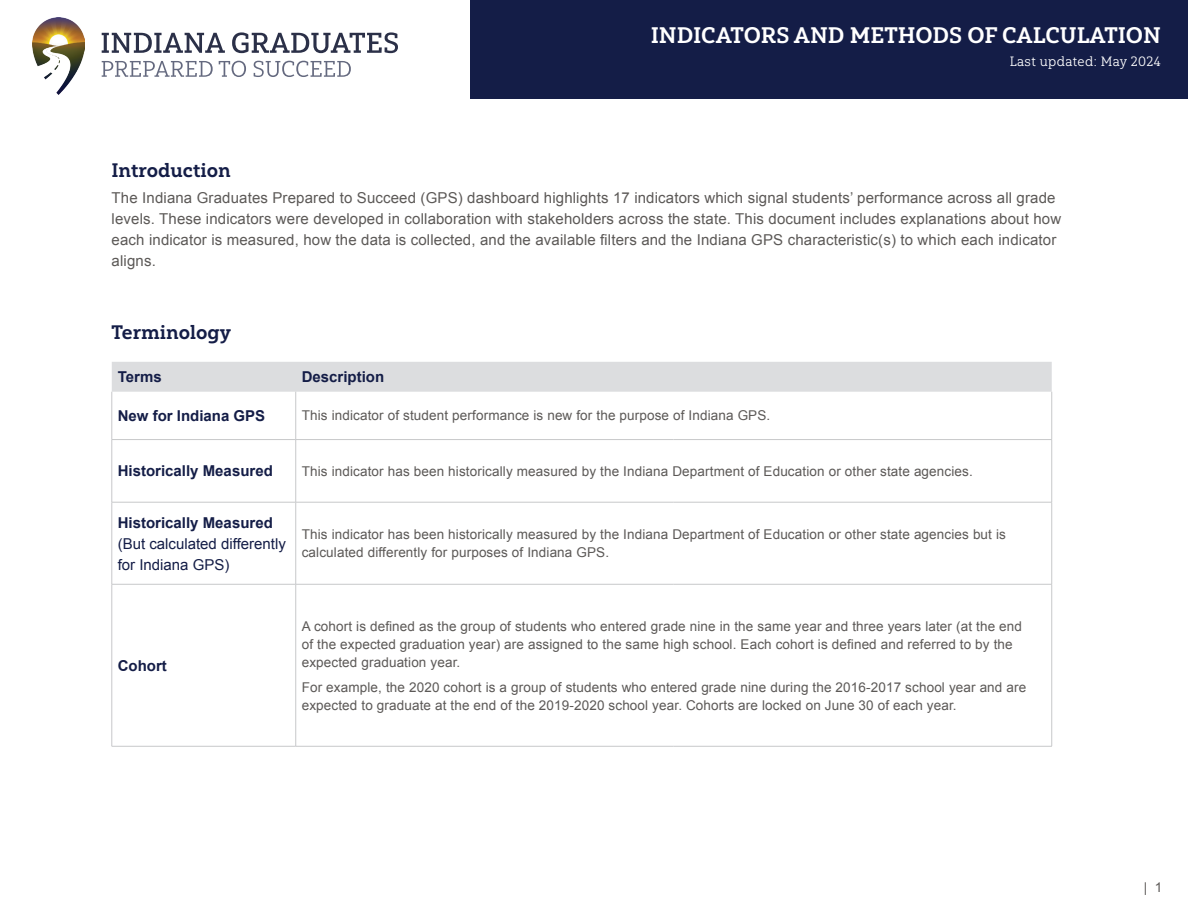
<style>
.page{position:relative;width:1188px;height:918px;background:#fff}
.page>*{position:absolute;margin:0;border:0;box-sizing:border-box;transform-origin:0 0}
.t1{font:22.5px "Yorkten Slab Nor Bol";color:#fff}
.Header_1{font:19.5px "Yorkten Slab Nor Bol";color:#141d47}
.Overview_Body_Text{font:15px/21px "Arial";letter-spacing:.01em;color:#5c5957}
.Header_2{font:15px/21px "Arial";color:#141d47}
.Header_2-2{font:700 15px "Arial";color:#141d47}
.Paragraph_Text{font:700 15px "Arial";color:#141d47}
.Overview_Body_Text-2{font:13.5px/18px "Arial";letter-spacing:.01em;color:#5c5957}
.t2{font:13.5px "Yorkten Slab Nor Boo";letter-spacing:.03em;color:#fff}
.s1{font-weight:700}
</style>
<div class="page">
<div style="left:470px;top:0;width:718px;height:99px;background:#141d47"></div>
<svg style="left:102px;top:33px;width:123px;height:20px"></svg>
<svg style="left:232px;top:32px;width:166px;height:21px"></svg>
<svg style="left:102px;top:61px;width:111px;height:16px"></svg>
<svg style="left:219px;top:61px;width:27px;height:16px"></svg>
<svg style="left:254px;top:61px;width:97px;height:16px"></svg>
<img style="left:32px;top:18px;width:53px;height:76px">
<div style="left:112px;top:362px;width:940px;height:30px;background:#dcdddf"></div>
<hr style="left:112px;top:392px;width:1px;height:47px;background:#c7c8ca">
<hr style="left:295px;top:392px;width:1px;height:47px;background:#c7c8ca">
<hr style="left:1051px;top:392px;width:1px;height:47px;background:#c7c8ca">
<hr style="left:112px;top:440px;width:1px;height:62px;background:#c7c8ca">
<hr style="left:295px;top:440px;width:1px;height:62px;background:#c7c8ca">
<hr style="left:1051px;top:440px;width:1px;height:62px;background:#c7c8ca">
<hr style="left:112px;top:502px;width:1px;height:82px;background:#c7c8ca">
<hr style="left:295px;top:502px;width:1px;height:82px;background:#c7c8ca">
<hr style="left:1051px;top:502px;width:1px;height:82px;background:#c7c8ca">
<hr style="left:112px;top:584px;width:1px;height:162px;background:#c7c8ca">
<hr style="left:295px;top:584px;width:1px;height:162px;background:#c7c8ca">
<hr style="left:1051px;top:584px;width:1px;height:162px;background:#c7c8ca">
<hr style="left:112px;top:439px;width:184px;height:1px;background:#c7c8ca">
<hr style="left:296px;top:439px;width:378px;height:1px;background:#c7c8ca">
<hr style="left:674px;top:439px;width:378px;height:1px;background:#c7c8ca">
<hr style="left:112px;top:502px;width:184px;height:1px;background:#c7c8ca">
<hr style="left:296px;top:502px;width:378px;height:1px;background:#c7c8ca">
<hr style="left:674px;top:502px;width:378px;height:1px;background:#c7c8ca">
<hr style="left:112px;top:584px;width:184px;height:1px;background:#c7c8ca">
<hr style="left:296px;top:584px;width:378px;height:1px;background:#c7c8ca">
<hr style="left:674px;top:584px;width:378px;height:1px;background:#c7c8ca">
<hr style="left:112px;top:746px;width:184px;height:1px;background:#c7c8ca">
<hr style="left:296px;top:746px;width:378px;height:1px;background:#c7c8ca">
<hr style="left:674px;top:746px;width:378px;height:1px;background:#c7c8ca">
<h1 class="t1" style="left:651px;top:21px;width:512px">INDICATORS AND METHODS OF CALCULATION</h1>
<p class="t2" style="left:1010px;top:53px;width:153px">Last updated: May 2024</p>
<p class="Header_1" style="left:112px;top:158px;width:121px">Introduction</p>
<p class="Overview_Body_Text" style="left:112px;top:187px;width:951px">The Indiana Graduates Prepared to Succeed (GPS) dashboard highlights 17 indicators which signal students’ performance across all grade levels. These indicators were developed in collaboration with stakeholders across the state. This document includes explanations about how each indicator is measured, how the data is collected, and the available filters and the Indiana GPS characteristic(s) to which each indicator aligns.</p>
<p class="Header_1" style="left:112px;top:320px;width:121px">Terminology</p>
<p class="Paragraph_Text" style="left:118px;top:367px;width:45px">Terms</p>
<p class="Paragraph_Text" style="left:302px;top:367px;width:84px">Description</p>
<p class="Header_2-2" style="left:118px;top:406px;width:149px">New for Indiana GPS</p>
<p class="Overview_Body_Text-2" style="left:302px;top:407px;width:470px">This indicator of student performance is new for the purpose of Indiana GPS.</p>
<p class="Header_2-2" style="left:118px;top:461px;width:157px">Historically Measured</p>
<p class="Overview_Body_Text-2" style="left:302px;top:462px;width:673px">This indicator has been historically measured by the Indiana Department of Education or other state agencies.</p>
<p class="Header_2" style="left:118px;top:512px;width:170px"><span class="s1">Historically Measured </span>(But calculated differently for Indiana GPS)</p>
<p class="Overview_Body_Text-2" style="left:302px;top:526px;width:706px">This indicator has been historically measured by the Indiana Department of Education or other state agencies but is calculated differently for purposes of Indiana GPS.</p>
<p class="Header_2-2" style="left:118px;top:656px;width:51px">Cohort</p>
<p class="Overview_Body_Text-2" style="left:302px;top:617px;width:722px">A cohort is defined as the group of students who entered grade nine in the same year and three years later (at the end of the expected graduation year) are assigned to the same high school. Each cohort is defined and referred to by the expected graduation year.</p>
<p class="Overview_Body_Text-2" style="left:302px;top:678px;width:726px">For example, the 2020 cohort is a group of students who entered grade nine during the 2016-2017 school year and are expected to graduate at the end of the 2019-2020 school year. Cohorts are locked on June 30 of each year.</p>
<p class="Overview_Body_Text-2" style="left:1144px;top:878px;width:20px">| 1</p>
</div>
